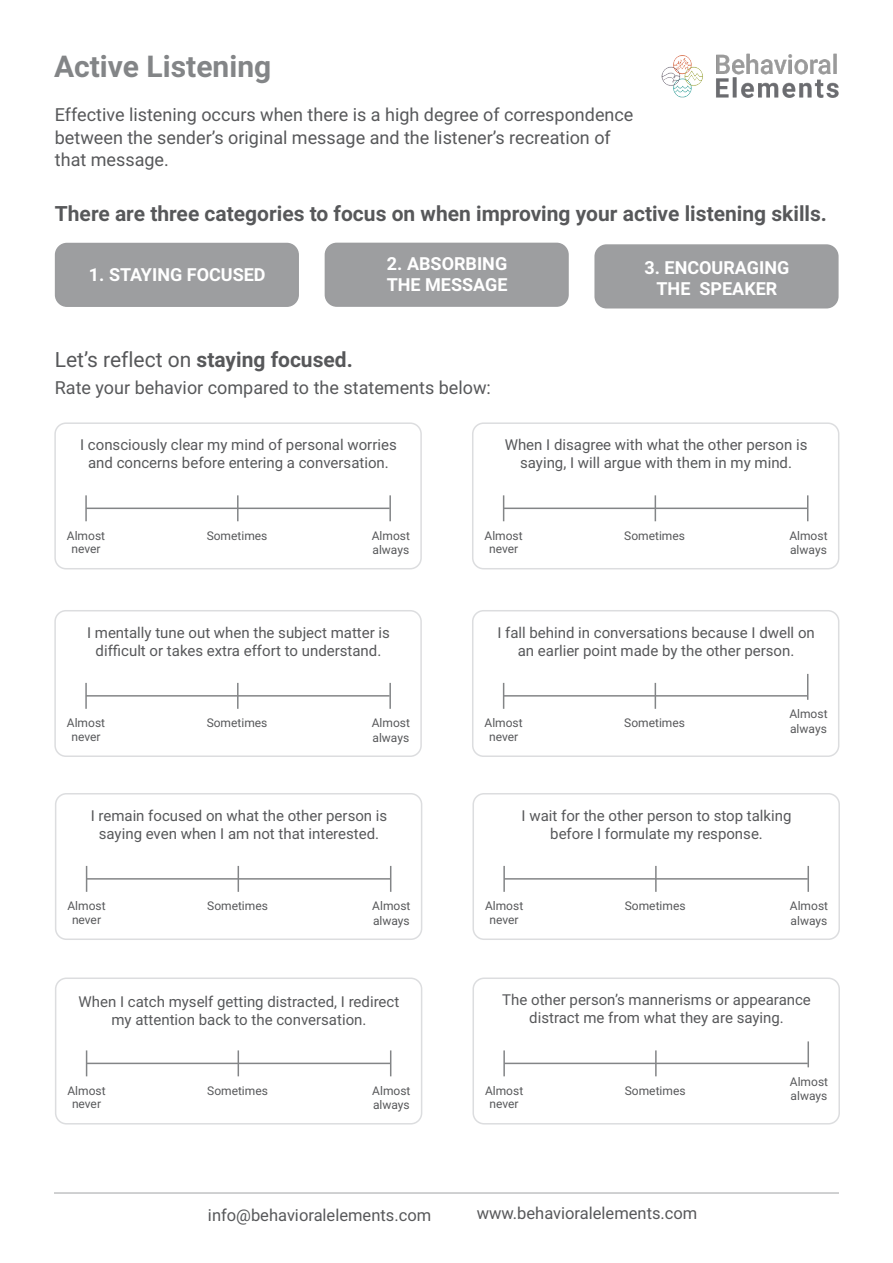
<style>
.page{position:relative;width:893px;height:1263px;background:#fff}
.page>*{position:absolute;margin:0;border:0;box-sizing:border-box;transform-origin:0 0}
.t1{font:700 30px "Roboto";color:#838587}
.t2{font:700 21px "Roboto";color:#57585a}
.t3{font:18px/22.5px "Roboto";color:#57585a}
.t4{font:700 18px/21px "Roboto";color:#fff}
.t5{font:16.5px "Roboto";color:#57585a}
.t6{font:15px/18px "Roboto";color:#57585a;text-align:center}
.t7{font:12px/13.5px "Roboto";color:#57585a;text-align:center}
.s1{font-weight:400}
</style>
<div class="page">
<hr style="left:54px;top:1192px;width:785px;height:2px;background:#c1c2c3">
<img style="left:661px;top:53px;width:178px;height:45px">
<hr style="left:86px;top:508px;width:304px;height:1px;background:#838587">
<hr style="left:85px;top:495px;width:2px;height:26px;background:#838587">
<hr style="left:389px;top:495px;width:2px;height:26px;background:#838587">
<div style="left:54px;top:422px;width:368px;height:147px;border:2px solid #dcdddf;border-radius:11px"></div>
<hr style="left:237px;top:495px;width:2px;height:26px;background:#838587">
<hr style="left:503px;top:508px;width:304px;height:1px;background:#838587">
<svg style="left:503px;top:495px;width:1px;height:26px"></svg>
<svg style="left:807px;top:495px;width:1px;height:26px"></svg>
<div style="left:472px;top:422px;width:367px;height:147px;border:2px solid #dcdddf;border-radius:11px"></div>
<svg style="left:655px;top:495px;width:1px;height:26px"></svg>
<hr style="left:86px;top:695px;width:304px;height:2px;background:#838587">
<hr style="left:85px;top:683px;width:2px;height:26px;background:#838587">
<hr style="left:389px;top:683px;width:2px;height:26px;background:#838587">
<div style="left:54px;top:610px;width:368px;height:147px;border:2px solid #dcdddf;border-radius:11px"></div>
<hr style="left:237px;top:683px;width:2px;height:26px;background:#838587">
<hr style="left:503px;top:695px;width:304px;height:2px;background:#838587">
<svg style="left:503px;top:683px;width:1px;height:26px"></svg>
<svg style="left:807px;top:674px;width:1px;height:26px"></svg>
<div style="left:472px;top:610px;width:367px;height:147px;border:2px solid #dcdddf;border-radius:11px"></div>
<svg style="left:655px;top:683px;width:1px;height:26px"></svg>
<hr style="left:86px;top:878px;width:304px;height:2px;background:#838587">
<svg style="left:86px;top:866px;width:1px;height:26px"></svg>
<svg style="left:390px;top:866px;width:1px;height:26px"></svg>
<div style="left:55px;top:793px;width:367px;height:147px;border:2px solid #dcdddf;border-radius:11px"></div>
<svg style="left:238px;top:866px;width:1px;height:26px"></svg>
<hr style="left:504px;top:878px;width:304px;height:2px;background:#838587">
<hr style="left:503px;top:866px;width:2px;height:26px;background:#838587">
<hr style="left:807px;top:866px;width:2px;height:26px;background:#838587">
<div style="left:472px;top:793px;width:368px;height:147px;border:2px solid #dcdddf;border-radius:11px"></div>
<hr style="left:655px;top:866px;width:2px;height:26px;background:#838587">
<hr style="left:86px;top:1063px;width:304px;height:1px;background:#838587">
<svg style="left:86px;top:1050px;width:1px;height:26px"></svg>
<svg style="left:390px;top:1050px;width:1px;height:26px"></svg>
<div style="left:55px;top:977px;width:367px;height:147px;border:2px solid #dcdddf;border-radius:11px"></div>
<svg style="left:238px;top:1050px;width:1px;height:26px"></svg>
<hr style="left:504px;top:1063px;width:304px;height:1px;background:#838587">
<hr style="left:503px;top:1050px;width:2px;height:26px;background:#838587">
<hr style="left:807px;top:1041px;width:2px;height:26px;background:#838587">
<div style="left:472px;top:977px;width:368px;height:147px;border:2px solid #dcdddf;border-radius:11px"></div>
<hr style="left:655px;top:1050px;width:2px;height:26px;background:#838587">
<div style="left:56px;top:243px;width:242px;height:63px;background:#9d9ea0;border-radius:11px"></div>
<div style="left:55px;top:243px;width:244px;height:64px;border:2px solid #9c9d9f;border-radius:11px"></div>
<div style="left:325px;top:243px;width:243px;height:63px;background:#9d9ea0;border-radius:11px"></div>
<div style="left:325px;top:243px;width:244px;height:64px;border:2px solid #9c9d9f;border-radius:11px"></div>
<div style="left:595px;top:245px;width:243px;height:63px;background:#9d9ea0;border-radius:11px"></div>
<div style="left:594px;top:244px;width:245px;height:64px;border:2px solid #9c9d9f;border-radius:11px"></div>
<p class="t1" style="left:54px;top:45px;width:219px">Active Listening</p>
<p class="t3" style="left:55px;top:103px;width:580px">Effective listening occurs when there is a high degree of correspondence between the sender’s original message and the listener’s recreation of</p>
<p class="t3" style="left:55px;top:148px;width:115px">that message.</p>
<p class="t2" style="left:55px;top:199px;width:774px">There are three categories to focus on when improving your active listening skills.</p>
<p class="t4" style="left:89px;top:263px;width:178px">1. STAYING FOCUSED</p>
<p class="t4" style="left:387px;top:253px;width:122px">2. ABSORBING<br>THE MESSAGE</p>
<p class="t4" style="left:644px;top:256px;width:146px;text-align:center">3. ENCOURAGING<br>THE SPEAKER</p>
<p class="t2" style="left:55px;top:344px;width:299px"><span class="s1">Let’s reflect on</span> staying focused.</p>
<p class="t3" style="left:55px;top:375px;width:438px">Rate your behavior compared to the statements below:</p>
<p class="t6" style="left:80px;top:435px;width:318px">I consciously clear my mind of personal worries and concerns before entering a conversation.</p>
<p class="t6" style="left:505px;top:435px;width:304px">When I disagree with what the other person is</p>
<p class="t6" style="left:520px;top:453px;width:273px">saying, I will argue with them in my mind.</p>
<p class="t7" style="left:67px;top:528px;width:40px">Almost never</p>
<p class="t7" style="left:372px;top:528px;width:40px;line-height:14.4px;text-align:left">Almost always</p>
<p class="t7" style="left:207px;top:528px;width:62px">Sometimes</p>
<p class="t7" style="left:484px;top:528px;width:40px">Almost never</p>
<p class="t7" style="left:789px;top:528px;width:40px;line-height:14.4px;text-align:left">Almost always</p>
<p class="t7" style="left:624px;top:528px;width:62px">Sometimes</p>
<p class="t6" style="left:87px;top:623px;width:304px">I mentally tune out when the subject matter is</p>
<p class="t6" style="left:96px;top:641px;width:287px">difficult or takes extra effort to understand.</p>
<p class="t6" style="left:497px;top:623px;width:319px">I fall behind in conversations because I dwell on</p>
<p class="t6" style="left:518px;top:641px;width:278px">an earlier point made by the other person.</p>
<p class="t7" style="left:67px;top:716px;width:40px">Almost never</p>
<p class="t7" style="left:372px;top:715px;width:40px;line-height:14.4px;text-align:left">Almost always</p>
<p class="t7" style="left:207px;top:716px;width:62px">Sometimes</p>
<p class="t7" style="left:484px;top:716px;width:40px">Almost never</p>
<p class="t7" style="left:789px;top:706px;width:40px;line-height:14.4px;text-align:left">Almost always</p>
<p class="t7" style="left:624px;top:716px;width:62px">Sometimes</p>
<p class="t6" style="left:91px;top:806px;width:298px">I remain focused on what the other person is</p>
<p class="t6" style="left:99px;top:824px;width:282px">saying even when I am not that interested.</p>
<p class="t6" style="left:522px;top:806px;width:271px">I wait for the other person to stop talking</p>
<p class="t6" style="left:550px;top:824px;width:214px">before I formulate my response.</p>
<p class="t7" style="left:67px;top:899px;width:40px">Almost never</p>
<p class="t7" style="left:372px;top:898px;width:40px;line-height:14.4px;text-align:left">Almost always</p>
<p class="t7" style="left:207px;top:899px;width:62px">Sometimes</p>
<p class="t7" style="left:485px;top:899px;width:40px">Almost never</p>
<p class="t7" style="left:790px;top:898px;width:40px;line-height:14.4px;text-align:left">Almost always</p>
<p class="t7" style="left:625px;top:899px;width:62px">Sometimes</p>
<p class="t6" style="left:79px;top:992px;width:322px">When I catch myself getting distracted, I redirect</p>
<p class="t6" style="left:112px;top:1010px;width:256px">my attention back to the conversation.</p>
<p class="t6" style="left:502px;top:990px;width:310px">The other person’s mannerisms or appearance distract me from what they are saying.</p>
<p class="t7" style="left:67px;top:1083px;width:40px">Almost never</p>
<p class="t7" style="left:372px;top:1083px;width:40px;line-height:14.4px;text-align:left">Almost always</p>
<p class="t7" style="left:207px;top:1083px;width:62px">Sometimes</p>
<p class="t7" style="left:485px;top:1083px;width:40px">Almost never</p>
<p class="t7" style="left:790px;top:1074px;width:40px;line-height:14.4px;text-align:left">Almost always</p>
<p class="t7" style="left:625px;top:1083px;width:62px">Sometimes</p>
<p class="t5" style="left:208px;top:1203px;width:225px">info@behavioralelements.com</p>
<p class="t5" style="left:477px;top:1201px;width:222px">www.behavioralelements.com</p>
</div>
